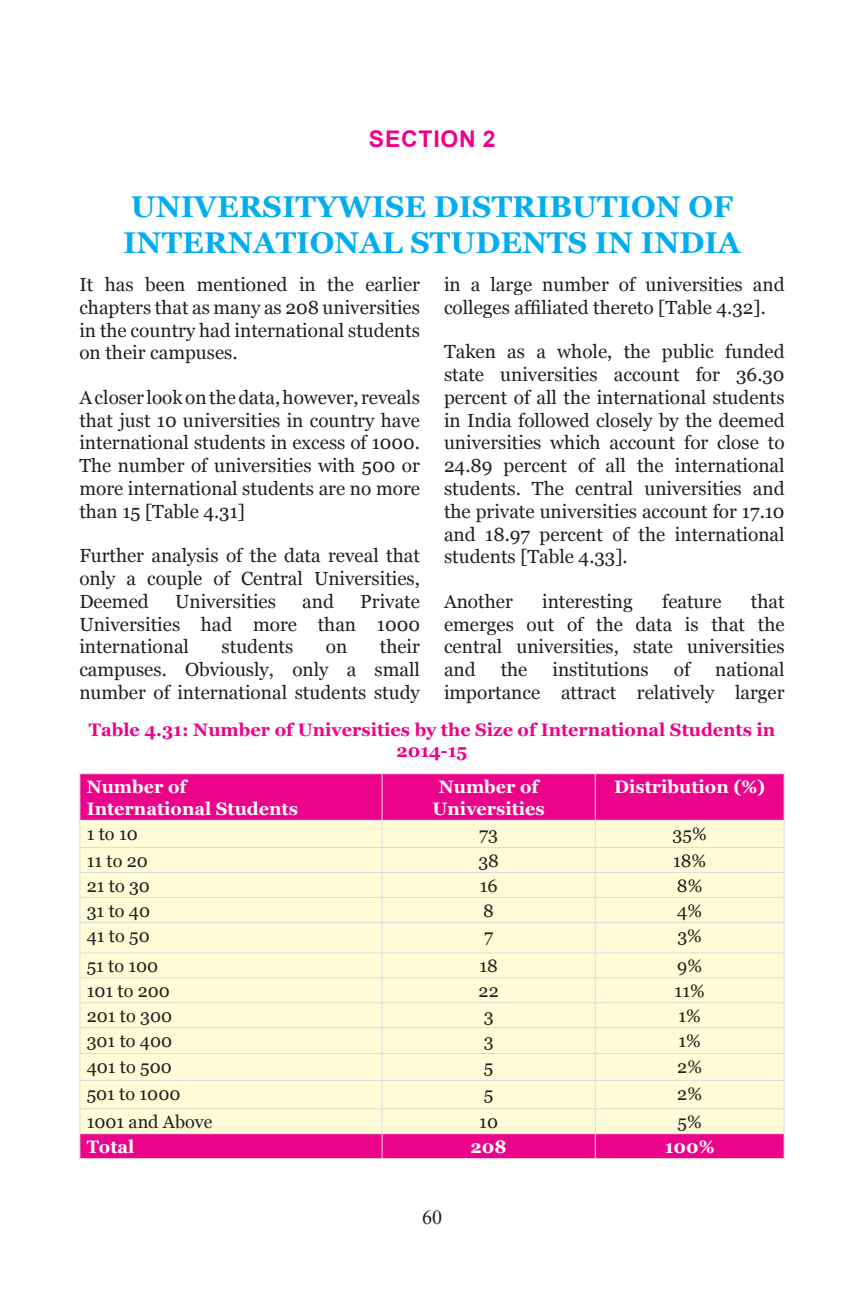
<style>
.page{position:relative;width:864px;height:1296px;background:#fff}
.page>*{position:absolute;margin:0;border:0;box-sizing:border-box;transform-origin:0 0}
.t1{font:700 30px/36px "Georgia";color:#00aeef}
.t2{font:700 23px "Arial";letter-spacing:.035em;color:#ed028c}
.t3{font:20px "Times New Roman";color:#231f20}
.t4{font:19px/22.8px "Georgia";color:#231f20;text-align:justify}
.t5{font:18px "Georgia";color:#231f20}
.t6{font:700 18px/21.6px "Georgia";color:#fff}
.t7{font:700 18px/21.6px "Georgia";color:#ed028c;text-align:center}
</style>
<div class="page">
<div style="left:80px;top:774px;width:704px;height:384px;background:#ed028c"></div>
<div style="left:80px;top:821px;width:704px;height:312px;background:#fffbd6"></div>
<hr style="left:79px;top:773px;width:303px;height:1px;background:#dcdddf">
<hr style="left:79px;top:774px;width:1px;height:46px;background:#dcdddf">
<hr style="left:382px;top:773px;width:213px;height:1px;background:#dcdddf">
<hr style="left:382px;top:774px;width:1px;height:46px;background:#dcdddf">
<hr style="left:595px;top:773px;width:190px;height:1px;background:#dcdddf">
<hr style="left:595px;top:774px;width:1px;height:46px;background:#dcdddf">
<hr style="left:784px;top:774px;width:1px;height:46px;background:#dcdddf">
<hr style="left:79px;top:820px;width:303px;height:1px;background:#dcdddf">
<hr style="left:382px;top:820px;width:213px;height:1px;background:#dcdddf">
<hr style="left:595px;top:820px;width:190px;height:1px;background:#dcdddf">
<hr style="left:79px;top:847px;width:303px;height:1px;background:#dcdddf">
<hr style="left:382px;top:847px;width:213px;height:1px;background:#dcdddf">
<hr style="left:595px;top:847px;width:190px;height:1px;background:#dcdddf">
<hr style="left:79px;top:872px;width:303px;height:1px;background:#dcdddf">
<hr style="left:382px;top:872px;width:213px;height:1px;background:#dcdddf">
<hr style="left:595px;top:872px;width:190px;height:1px;background:#dcdddf">
<hr style="left:79px;top:897px;width:303px;height:1px;background:#dcdddf">
<hr style="left:382px;top:897px;width:213px;height:1px;background:#dcdddf">
<hr style="left:595px;top:897px;width:190px;height:1px;background:#dcdddf">
<hr style="left:79px;top:922px;width:303px;height:1px;background:#dcdddf">
<hr style="left:382px;top:922px;width:213px;height:1px;background:#dcdddf">
<hr style="left:595px;top:922px;width:190px;height:1px;background:#dcdddf">
<hr style="left:79px;top:952px;width:303px;height:1px;background:#dcdddf">
<hr style="left:382px;top:952px;width:213px;height:1px;background:#dcdddf">
<hr style="left:595px;top:952px;width:190px;height:1px;background:#dcdddf">
<hr style="left:79px;top:977px;width:303px;height:1px;background:#dcdddf">
<hr style="left:382px;top:977px;width:213px;height:1px;background:#dcdddf">
<hr style="left:595px;top:977px;width:190px;height:1px;background:#dcdddf">
<hr style="left:79px;top:1002px;width:303px;height:1px;background:#dcdddf">
<hr style="left:382px;top:1002px;width:213px;height:1px;background:#dcdddf">
<hr style="left:595px;top:1002px;width:190px;height:1px;background:#dcdddf">
<hr style="left:79px;top:1027px;width:303px;height:1px;background:#dcdddf">
<hr style="left:382px;top:1027px;width:213px;height:1px;background:#dcdddf">
<hr style="left:595px;top:1027px;width:190px;height:1px;background:#dcdddf">
<hr style="left:79px;top:1053px;width:303px;height:1px;background:#dcdddf">
<hr style="left:382px;top:1053px;width:213px;height:1px;background:#dcdddf">
<hr style="left:595px;top:1053px;width:190px;height:1px;background:#dcdddf">
<hr style="left:79px;top:1080px;width:303px;height:1px;background:#dcdddf">
<hr style="left:382px;top:1080px;width:213px;height:1px;background:#dcdddf">
<hr style="left:595px;top:1080px;width:190px;height:1px;background:#dcdddf">
<hr style="left:79px;top:1108px;width:303px;height:1px;background:#dcdddf">
<hr style="left:382px;top:1108px;width:213px;height:1px;background:#dcdddf">
<hr style="left:595px;top:1108px;width:190px;height:1px;background:#dcdddf">
<hr style="left:79px;top:1133px;width:303px;height:1px;background:#dcdddf">
<svg style="left:79px;top:821px;width:1px;height:337px"></svg>
<hr style="left:382px;top:1133px;width:213px;height:1px;background:#dcdddf">
<svg style="left:382px;top:821px;width:1px;height:337px"></svg>
<hr style="left:595px;top:1133px;width:190px;height:1px;background:#dcdddf">
<svg style="left:595px;top:821px;width:1px;height:337px"></svg>
<svg style="left:784px;top:821px;width:1px;height:337px"></svg>
<hr style="left:79px;top:1158px;width:303px;height:1px;background:#dcdddf">
<hr style="left:382px;top:1158px;width:213px;height:1px;background:#dcdddf">
<hr style="left:595px;top:1158px;width:190px;height:1px;background:#dcdddf">
<p class="t2" style="left:369px;top:126px;width:128px">SECTION 2</p>
<h1 class="t1" style="left:123px;top:189px;width:619px">UNIVERSITYWISE DISTRIBUTION OF<br>INTERNATIONAL STUDENTS IN INDIA</h1>
<p class="t4" style="left:79px;top:273px;width:342px">It has been mentioned in the earlier chapters that as many as 208 universities in the country had international students on their campuses.</p>
<p class="t4" style="left:79px;top:386px;width:342px">A closer look on the data, however, reveals that just 10 universities in country have international students in excess of 1000.<br>The number of universities with 500 or more international students are no more than 15 [Table 4.31]</p>
<p class="t4" style="left:79px;top:544px;width:342px">Further analysis of the data reveal that only a couple of Central Universities, Deemed</p>
<p class="t4" style="left:444px;top:273px;width:342px">in a large number of universities and colleges affiliated thereto [Table 4.32].</p>
<p class="t4" style="left:444px;top:340px;width:342px">Taken as a whole, the public funded state universities account for 36.30 percent of all the international students in India followed closely by the deemed universities which account for close to 24.89 percent of all the international students. The central universities and the private universities account for 17.10 and 18.97 percent of the international students [Table 4.33].</p>
<p class="t4" style="left:444px;top:590px;width:70px">Another</p>
<p class="t4" style="left:542px;top:590px;width:92px">interesting</p>
<p class="t4" style="left:662px;top:590px;width:61px">feature</p>
<p class="t4" style="left:175px;top:590px;width:102px">Universities</p>
<p class="t4" style="left:302px;top:590px;width:33px">and</p>
<p class="t4" style="left:444px;top:590px;width:342px;text-indent:307px">that emerges out of the data is that the central universities, state universities and</p>
<p class="t4" style="left:79px;top:590px;width:342px;text-indent:281px">Private Universities had more than 1000 international</p>
<p class="t4" style="left:79px;top:635px;width:342px;text-indent:300px">their campuses. Obviously, only a small number of international students study</p>
<p class="t4" style="left:222px;top:635px;width:73px">students</p>
<p class="t4" style="left:326px;top:635px;width:23px">on</p>
<p class="t4" style="left:444px;top:658px;width:342px;text-align:right">national<br>importance attract relatively larger</p>
<p class="t7" style="left:89px;top:719px;width:688px">Table 4.31: Number of Universities by the Size of International Students in<br>2014-15</p>
<p class="t6" style="left:87px;top:776px;width:213px">Number of<br>International Students</p>
<p class="t6" style="left:433px;top:776px;width:114px;text-align:center">Number of<br>Universities</p>
<p class="t6" style="left:614px;top:776px;width:153px">Distribution (%)</p>
<p class="t5" style="left:87px;top:823px;width:53px">1 to 10</p>
<p class="t5" style="left:479px;top:823px;width:20px">73</p>
<p class="t5" style="left:673px;top:823px;width:36px">35%</p>
<p class="t5" style="left:87px;top:850px;width:63px">11 to 20</p>
<p class="t5" style="left:478px;top:850px;width:22px">38</p>
<p class="t5" style="left:673px;top:850px;width:35px">18%</p>
<p class="t5" style="left:87px;top:875px;width:65px">21 to 30</p>
<p class="t5" style="left:480px;top:875px;width:19px">16</p>
<p class="t5" style="left:677px;top:875px;width:27px">8%</p>
<p class="t5" style="left:87px;top:900px;width:65px">31 to 40</p>
<p class="t5" style="left:483px;top:900px;width:12px">8</p>
<p class="t5" style="left:677px;top:900px;width:26px">4%</p>
<p class="t5" style="left:87px;top:925px;width:65px">41 to 50</p>
<p class="t5" style="left:484px;top:925px;width:11px">7</p>
<p class="t5" style="left:677px;top:925px;width:26px">3%</p>
<p class="t5" style="left:87px;top:956px;width:73px">51 to 100</p>
<p class="t5" style="left:479px;top:956px;width:20px">18</p>
<p class="t5" style="left:677px;top:956px;width:26px">9%</p>
<p class="t5" style="left:87px;top:981px;width:85px">101 to 200</p>
<p class="t5" style="left:479px;top:981px;width:22px">22</p>
<p class="t5" style="left:675px;top:981px;width:32px">11%</p>
<p class="t5" style="left:87px;top:1006px;width:87px">201 to 300</p>
<p class="t5" style="left:484px;top:1006px;width:11px">3</p>
<p class="t5" style="left:678px;top:1006px;width:24px">1%</p>
<p class="t5" style="left:87px;top:1031px;width:87px">301 to 400</p>
<p class="t5" style="left:484px;top:1031px;width:11px">3</p>
<p class="t5" style="left:678px;top:1031px;width:24px">1%</p>
<p class="t5" style="left:87px;top:1056px;width:87px">401 to 500</p>
<p class="t5" style="left:484px;top:1056px;width:11px">5</p>
<p class="t5" style="left:677px;top:1056px;width:26px">2%</p>
<p class="t5" style="left:87px;top:1083px;width:95px">501 to 1000</p>
<p class="t5" style="left:484px;top:1083px;width:11px">5</p>
<p class="t5" style="left:677px;top:1083px;width:26px">2%</p>
<p class="t5" style="left:87px;top:1112px;width:127px">1001 and Above</p>
<p class="t5" style="left:479px;top:1112px;width:20px">10</p>
<p class="t5" style="left:678px;top:1112px;width:26px">5%</p>
<p class="t6" style="left:87px;top:1136px;width:49px">Total</p>
<p class="t6" style="left:471px;top:1136px;width:38px">208</p>
<p class="t6" style="left:665px;top:1136px;width:51px">100%</p>
<p class="t4" style="left:501px;top:658px;width:28px">the</p>
<p class="t4" style="left:552px;top:658px;width:98px">institutions</p>
<p class="t4" style="left:674px;top:658px;width:18px">of</p>
<p class="t3" style="left:422px;top:1206px;width:21px">60</p>
</div>
